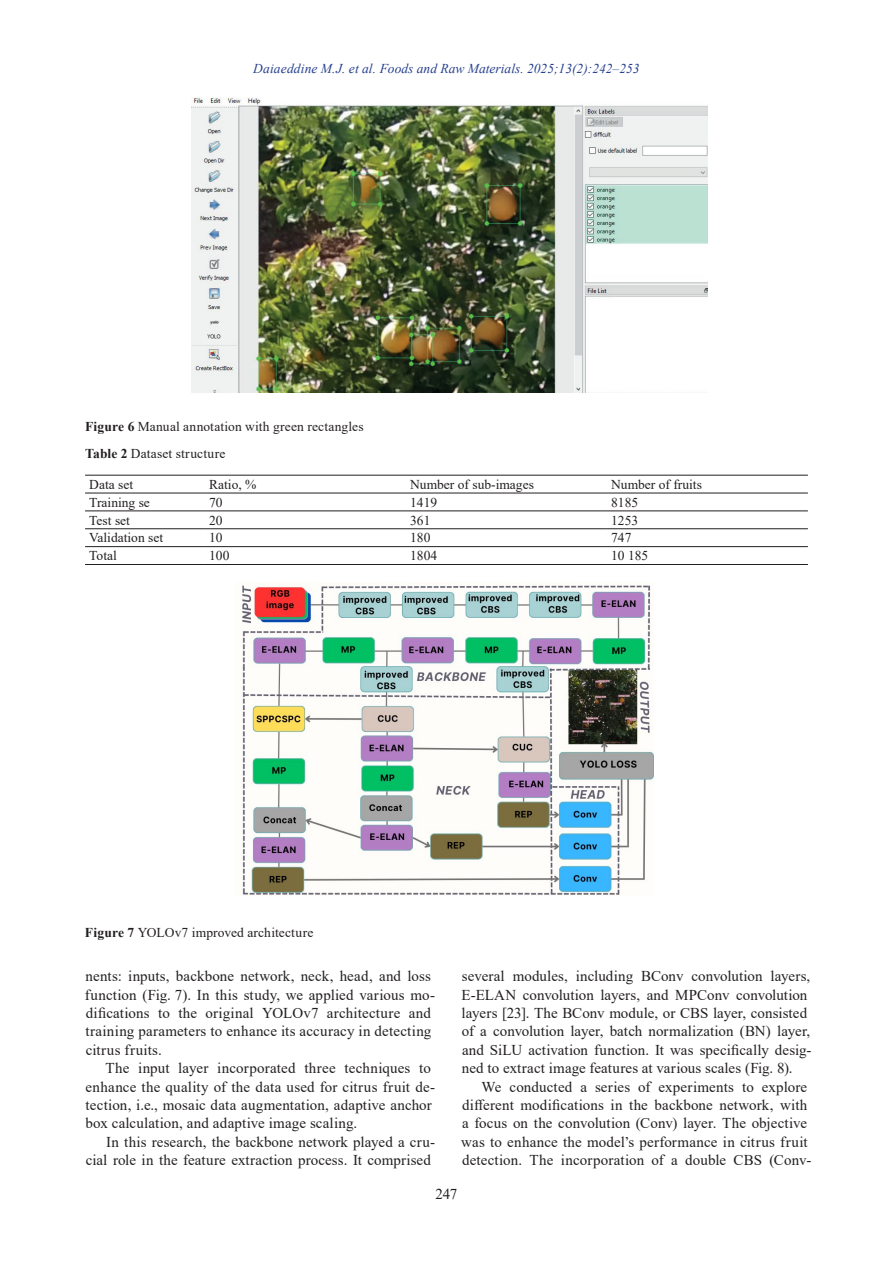
<style>
.page{position:relative;width:893px;height:1263px;background:#fff}
.page>*{position:absolute;margin:0;border:0;box-sizing:border-box;transform-origin:0 0}
.Основной__перенос{font:15px/18.5px "Times New Roman";letter-spacing:.005em;color:#231f20}
.Таблица{font:13.5px "Times New Roman";color:#231f20}
.Под_рисунок{font:13.5px "Times New Roman";letter-spacing:.01em;color:#231f20}
.t1{font:italic 13.5px "Times New Roman";color:#253f8e}
.s1{font-weight:700}
</style>
<div class="page">
<hr style="left:85px;top:493px;width:120px;height:1px;background:#231f20">
<hr style="left:205px;top:493px;width:201px;height:1px;background:#231f20">
<hr style="left:406px;top:493px;width:201px;height:1px;background:#231f20">
<hr style="left:607px;top:493px;width:201px;height:1px;background:#231f20">
<hr style="left:85px;top:511px;width:120px;height:1px;background:#231f20">
<hr style="left:205px;top:511px;width:201px;height:1px;background:#231f20">
<hr style="left:406px;top:511px;width:201px;height:1px;background:#231f20">
<hr style="left:607px;top:511px;width:201px;height:1px;background:#231f20">
<hr style="left:85px;top:528px;width:120px;height:1px;background:#231f20">
<hr style="left:205px;top:528px;width:201px;height:1px;background:#231f20">
<hr style="left:406px;top:528px;width:201px;height:1px;background:#231f20">
<hr style="left:607px;top:528px;width:201px;height:1px;background:#231f20">
<hr style="left:85px;top:546px;width:120px;height:1px;background:#231f20">
<hr style="left:205px;top:546px;width:201px;height:1px;background:#231f20">
<hr style="left:406px;top:546px;width:201px;height:1px;background:#231f20">
<hr style="left:607px;top:546px;width:201px;height:1px;background:#231f20">
<hr style="left:85px;top:475px;width:120px;height:1px;background:#231f20">
<hr style="left:205px;top:475px;width:201px;height:1px;background:#231f20">
<hr style="left:406px;top:475px;width:201px;height:1px;background:#231f20">
<hr style="left:607px;top:475px;width:201px;height:1px;background:#231f20">
<hr style="left:85px;top:564px;width:120px;height:1px;background:#231f20">
<hr style="left:205px;top:564px;width:201px;height:1px;background:#231f20">
<hr style="left:406px;top:564px;width:201px;height:1px;background:#231f20">
<hr style="left:607px;top:564px;width:201px;height:1px;background:#231f20">
<img style="left:191px;top:98px;width:516px;height:295px">
<img style="left:242px;top:583px;width:411px;height:313px">
<p class="t1" style="left:253px;top:59px;width:388px">Daiaeddine M.J. et al. Foods and Raw Materials. 2025;13(2):242–253</p>
<p class="Под_рисунок" style="left:85px;top:416px;width:280px"><span class="s1">Figure 6</span> Manual annotation with green rectangles</p>
<p class="Под_рисунок" style="left:85px;top:444px;width:142px"><span class="s1">Table 2</span> Dataset structure</p>
<p class="Таблица" style="left:89px;top:475px;width:45px">Data set</p>
<p class="Таблица" style="left:209px;top:475px;width:49px">Ratio, %</p>
<p class="Таблица" style="left:410px;top:475px;width:125px">Number of sub-images</p>
<p class="Таблица" style="left:611px;top:475px;width:92px">Number of fruits</p>
<p class="Таблица" style="left:89px;top:493px;width:62px">Training se</p>
<p class="Таблица" style="left:209px;top:493px;width:15px">70</p>
<p class="Таблица" style="left:410px;top:493px;width:28px">1419</p>
<p class="Таблица" style="left:611px;top:493px;width:28px">8185</p>
<p class="Таблица" style="left:89px;top:510px;width:42px">Test set</p>
<p class="Таблица" style="left:209px;top:510px;width:15px">20</p>
<p class="Таблица" style="left:410px;top:510px;width:22px">361</p>
<p class="Таблица" style="left:611px;top:510px;width:28px">1253</p>
<p class="Таблица" style="left:89px;top:528px;width:75px">Validation set</p>
<p class="Таблица" style="left:209px;top:528px;width:15px">10</p>
<p class="Таблица" style="left:410px;top:528px;width:22px">180</p>
<p class="Таблица" style="left:611px;top:528px;width:22px">747</p>
<p class="Таблица" style="left:89px;top:546px;width:29px">Total</p>
<p class="Таблица" style="left:209px;top:546px;width:22px">100</p>
<p class="Таблица" style="left:410px;top:546px;width:28px">1804</p>
<p class="Таблица" style="left:611px;top:546px;width:39px">10 185</p>
<p class="Под_рисунок" style="left:85px;top:923px;width:230px"><span class="s1">Figure 7</span> YOLOv7 improved architecture</p>
<p class="Основной__перенос" style="left:85px;top:966px;width:352px">nents: inputs, backbone network, neck, head, and loss function (Fig. 7). In this study, we applied various mo&shy;difications to the original YOLOv7 architecture and training parameters to enhance its accuracy in detecting citrus fruits.</p>
<p class="Основной__перенос" style="left:86px;top:1058px;width:351px;text-indent:20px">The input layer incorporated three techniques to enhance the quality of the data used for citrus fruit de&shy;tection, i.e., mosaic data augmentation, adaptive anchor box calculation, and adaptive image scaling.</p>
<p class="Основной__перенос" style="left:86px;top:1132px;width:351px;text-align:right">In this research, the backbone network played a cru&shy;cial role in the feature extraction process. It comprised</p>
<p class="Основной__перенос" style="left:461px;top:966px;width:352px">several modules, including BConv convolution layers, E-ELAN convolution layers, and MPConv convolution layers [23]. The BConv module, or CBS layer, consisted of a convolution layer, batch normalization (BN) layer, and SiLU activation function. It was specifically desig&shy;ned to extract image features at various scales (Fig. 8).</p>
<p class="Основной__перенос" style="left:461px;top:1077px;width:352px;text-indent:20px">We conducted a series of experiments to explore different modifications in the backbone network, with a focus on the convolution (Conv) layer. The objective was to enhance the model’s performance in citrus fruit detection. The incorporation of a double CBS (Conv-</p>
<p class="Основной__перенос" style="left:435px;top:1184px;width:23px">247</p>
</div>
